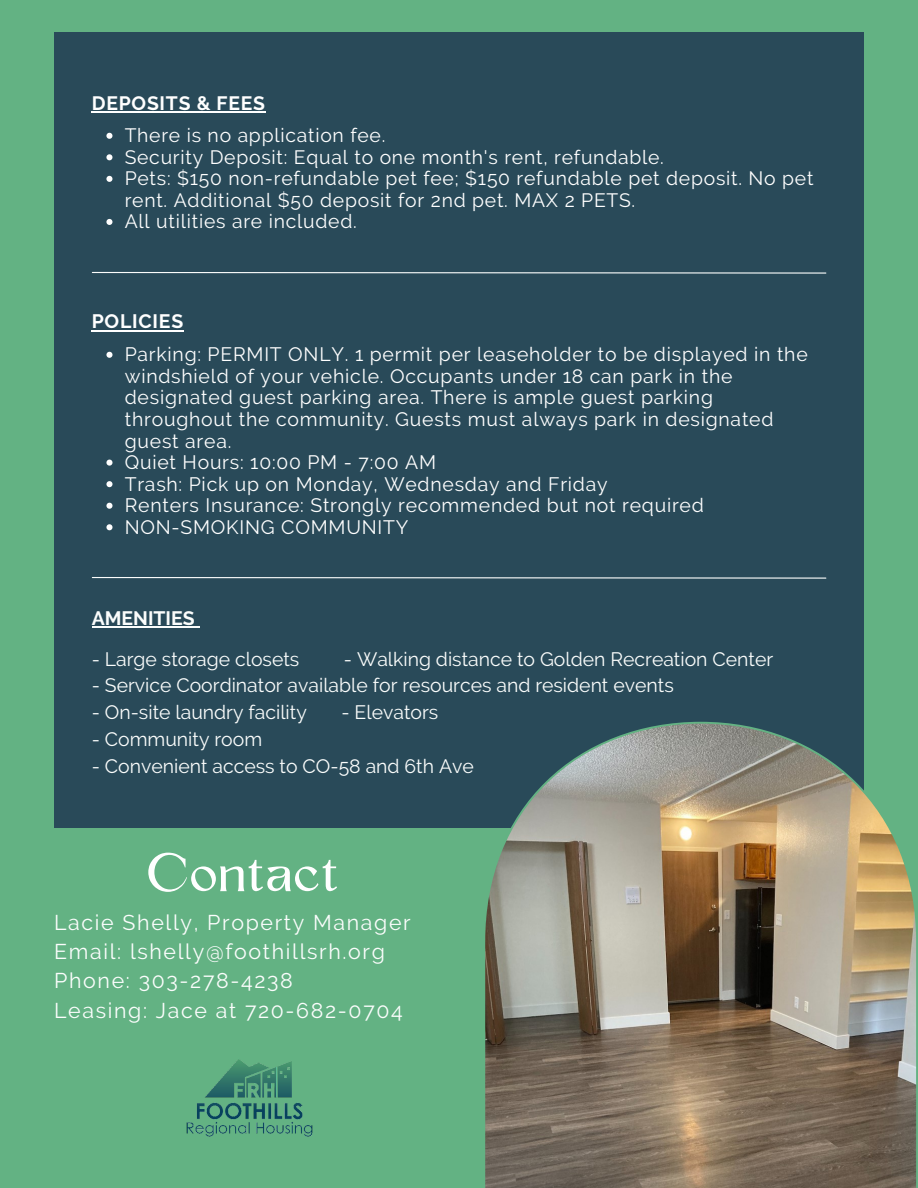
<style>
.page{position:relative;width:918px;height:1188px;background:#63b283}
.page>*{position:absolute;margin:0;border:0;box-sizing:border-box;transform-origin:0 0}
.t1{font:50.4px "Kingred Serif";color:#fff}
.t2{font:21.3px/29.2px "Raleway";letter-spacing:.08em;color:#fbfdfc}
.t3{font:19.35px/21.6px "Raleway";letter-spacing:.04em;color:#fff}
.t4{font:19.35px "Raleway";color:#fbfdfc}
.t5{font:700 19.35px "Raleway";letter-spacing:.04em;color:#fff}
.t6{font:700 19.35px "Raleway";color:#fbfdfc}
</style>
<div class="page">
<div style="left:54px;top:32px;width:810px;height:795px;background:#294a59"></div>
<svg style="left:91px;top:271px;width:736px;height:3px"></svg>
<img style="left:483px;top:722px;width:434px;height:466px">
<svg style="left:91px;top:577px;width:736px;height:2px"></svg>
<img style="left:186px;top:1059px;width:127px;height:78px">
<hr style="left:92px;top:627px;width:103px;height:1px;background:#fbfdfc">
<svg style="left:106px;top:133px;width:6px;height:6px"></svg>
<svg style="left:106px;top:154px;width:6px;height:6px"></svg>
<svg style="left:106px;top:176px;width:6px;height:6px"></svg>
<svg style="left:106px;top:219px;width:6px;height:6px"></svg>
<hr style="left:92px;top:111px;width:174px;height:2px;background:#fff">
<svg style="left:106px;top:352px;width:6px;height:6px"></svg>
<svg style="left:106px;top:460px;width:6px;height:6px"></svg>
<svg style="left:106px;top:481px;width:6px;height:6px"></svg>
<svg style="left:106px;top:503px;width:6px;height:6px"></svg>
<svg style="left:106px;top:524px;width:6px;height:6px"></svg>
<hr style="left:92px;top:330px;width:92px;height:2px;background:#fff">
<p class="t5" style="left:92px;top:91px;width:175px">DEPOSITS &amp; FEES</p>
<p class="t3" style="left:125px;top:125px;width:690px">There is no application fee.<br>Security Deposit: Equal to one month's rent, refundable.<br>Pets: $150 non-refundable pet fee; $150 refundable pet deposit. No pet rent. Additional $50 deposit for 2nd pet. MAX 2 PETS.<br>All utilities are included.</p>
<p class="t5" style="left:92px;top:310px;width:93px">POLICIES</p>
<p class="t3" style="left:125px;top:344px;width:685px">Parking: PERMIT ONLY. 1 permit per leaseholder to be displayed in the windshield of your vehicle. Occupants under 18 can park in the designated guest parking area. There is ample guest parking throughout the community. Guests must always park in designated guest area.<br>Quiet Hours: 10:00 PM - 7:00 AM<br>Trash: Pick up on Monday, Wednesday and Friday<br>Renters Insurance: Strongly recommended but not required NON-SMOKING COMMUNITY</p>
<p class="t6" style="left:92px;top:607px;width:104px">AMENITIES</p>
<p class="t4" style="left:92px;top:647px;width:209px">- Large storage closets</p>
<p class="t4" style="left:344px;top:647px;width:431px">- Walking distance to Golden Recreation Center</p>
<p class="t4" style="left:92px;top:674px;width:584px">- Service Coordinator available for resources and resident events</p>
<p class="t4" style="left:92px;top:701px;width:217px">- On-site laundry facility</p>
<p class="t4" style="left:342px;top:701px;width:98px">- Elevators</p>
<p class="t4" style="left:92px;top:728px;width:172px">- Community room</p>
<p class="t4" style="left:92px;top:755px;width:384px">- Convenient access to CO-58 and 6th Ave</p>
<h1 class="t1" style="left:148px;top:853px;width:195px">Contact</h1>
<p class="t2" style="left:54px;top:908px;width:358px">Lacie Shelly, Property Manager<br>Email: lshelly@foothillsrh.org<br>Phone: 303-278-4238<br>Leasing: Jace at 720-682-0704</p>
</div>
